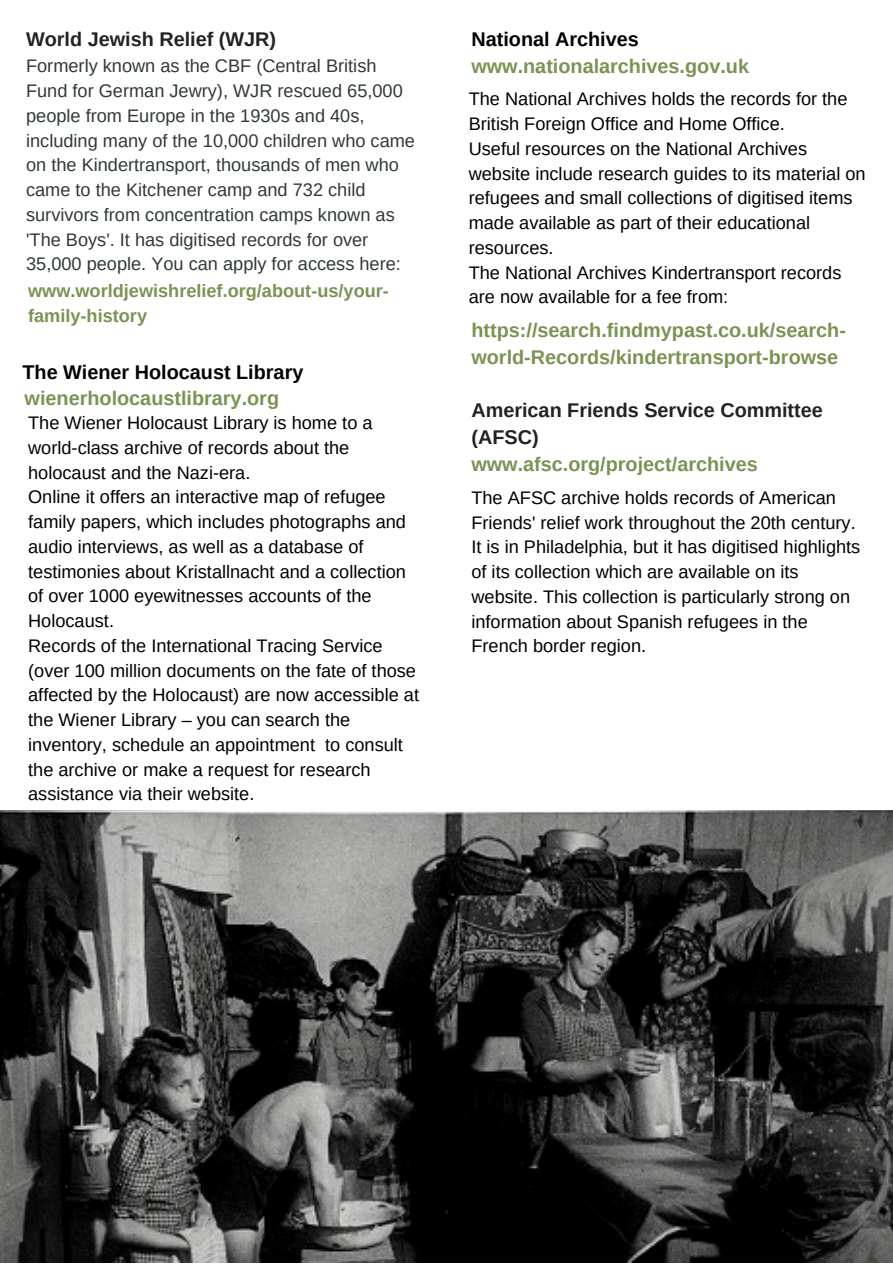
<style>
.page{position:relative;width:893px;height:1264px;background:#fff}
.page>*{position:absolute;margin:0;border:0;box-sizing:border-box;transform-origin:0 0}
.t1{font:700 19.8px/27px "Arimo";color:#7a9354}
.t2{font:700 19.8px/27px "Arimo";color:#222}
.t3{font:700 19.8px "Arimo";color:#000}
.t4{font:18.15px/24.8px "Arimo";color:#000}
.t5{font:18.15px/24.8px "Arimo";color:#303938}
.t6{font:700 18.15px/24.8px "Arimo";color:#7a9354}
</style>
<div class="page">
<svg style="left:0;top:810px;width:892px;height:452px"></svg>
<p class="t2" style="left:26px;top:26px;width:251px">World Jewish Relief (WJR)</p>
<p class="t5" style="left:26px;top:54px;width:390px">Formerly known as the CBF (Central British Fund for German Jewry), WJR rescued 65,000 people from Europe in the 1930s and 40s, including many of the 10,000 children who came on the Kindertransport, thousands of men who came to the Kitchener camp and 732 child survivors from concentration camps known as 'The Boys'. It has digitised records for over 35,000 people. You can apply for access here:</p>
<p class="t6" style="left:28px;top:278px;width:362px">www.worldjewishrelief.org/about-us/your&shy;family-history</p>
<p class="t3" style="left:23px;top:361px;width:282px">The Wiener Holocaust Library</p>
<p class="t4" style="left:28px;top:410px;width:392px">The Wiener Holocaust Library is home to a world-class archive of records about the holocaust and the Nazi-era.<br>Online it offers an interactive map of refugee family papers, which includes photographs and audio interviews, as well as a database of testimonies about Kristallnacht and a collection of over 1000 eyewitnesses accounts of the Holocaust.<br>Records of the International Tracing Service (over 100 million documents on the fate of those affected by the Holocaust) are now accessible at the Wiener Library – you can search the inventory, schedule an appointment to consult the archive or make a request for research assistance via their website.</p>
<p class="t1" style="left:25px;top:385px;width:256px">wienerholocaustlibrary.org</p>
<p class="t3" style="left:471px;top:28px;width:169px">National Archives</p>
<p class="t1" style="left:471px;top:53px;width:279px">www.nationalarchives.gov.uk</p>
<p class="t4" style="left:468px;top:87px;width:398px">The National Archives holds the records for the British Foreign Office and Home Office.<br>Useful resources on the National Archives website include research guides to its material on refugees and small collections of digitised items made available as part of their educational resources.<br>The National Archives Kindertransport records are now available for a fee from:</p>
<p class="t1" style="left:471px;top:316px;width:376px">https://search.findmypast.co.uk/search&shy;world-Records/kindertransport-browse</p>
<p class="t2" style="left:471px;top:396px;width:353px">American Friends Service Committee (AFSC)</p>
<p class="t1" style="left:471px;top:450px;width:288px">www.afsc.org/project/archives</p>
<p class="t4" style="left:471px;top:485px;width:390px">The AFSC archive holds records of American Friends' relief work throughout the 20th century.<br>It is in Philadelphia, but it has digitised highlights of its collection which are available on its website. This collection is particularly strong on information about Spanish refugees in the French border region.</p>
</div>
